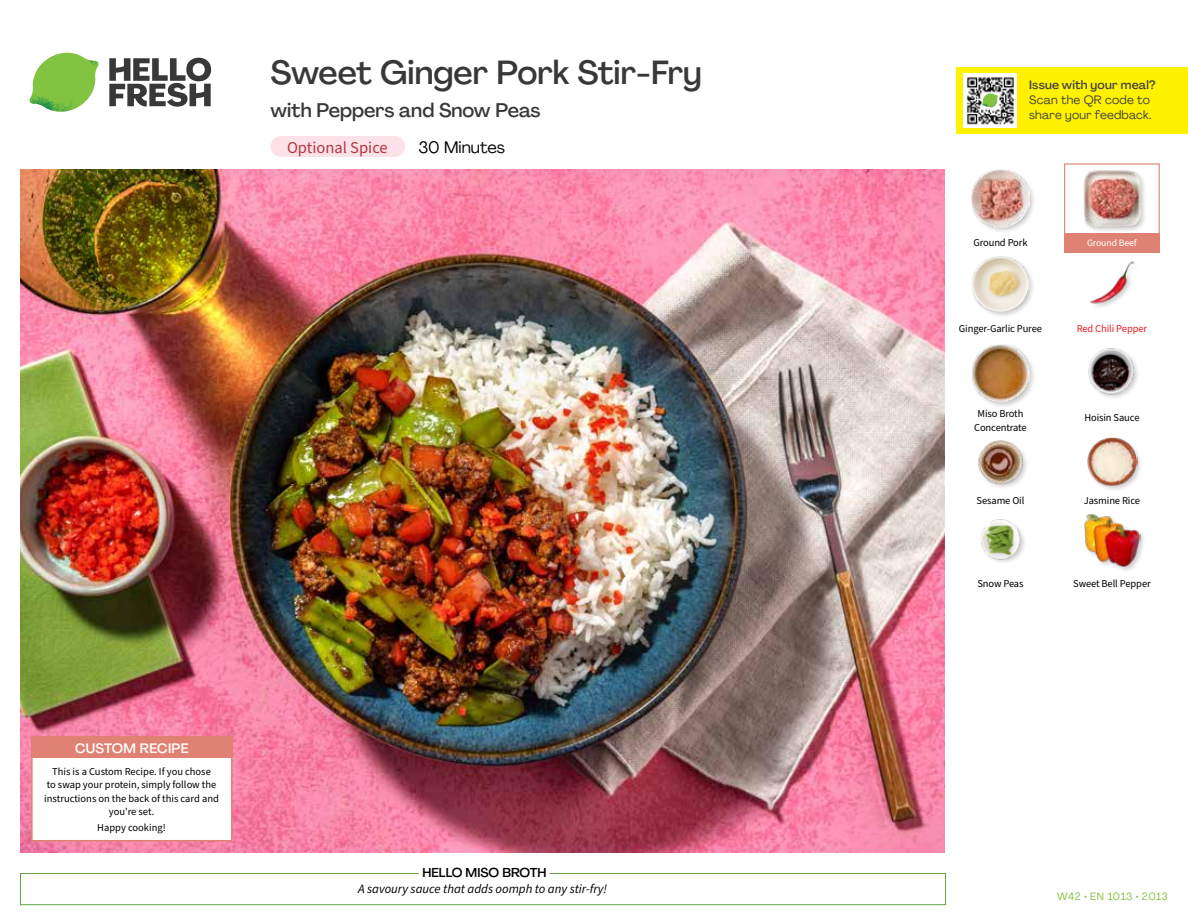
<style>
.page{position:relative;width:1188px;height:918px;background:#fff}
.page>*{position:absolute;margin:0;border:0;box-sizing:border-box;transform-origin:0 0}
.t1{font:500 33px "Agrandir";letter-spacing:-.005em;color:#383839}
.t2{font:500 19.5px "Agrandir";color:#383839}
.t3{font:16.5px "Source Sans Pro";color:#b33841}
.t4{font:16.5px "Agrandir";color:#000}
.t5{font:500 13.5px "Agrandir";letter-spacing:.02em;color:#fff}
.t6{font:italic 12.75px "Source Sans Pro";color:#000}
.t7{font:500 12.75px "Agrandir";color:#000}
.t8{font:12px/15px "Agrandir";letter-spacing:.02em;color:#414042}
.t9{font:500 12px "Agrandir";letter-spacing:.02em;color:#414042}
.t10{font:10.5px/13.5px "Source Sans Pro";letter-spacing:-.01em;color:#000;text-align:center}
.t11{font:10.5px "Agrandir";letter-spacing:.05em;color:#82c341}
.t12{font:10.5px "Source Sans Pro";letter-spacing:-.01em;color:#ed1d24}
.t13{font:9.75px "Source Sans Pro";letter-spacing:-.01em;color:#fff}
</style>
<div class="page">
<svg style="left:109px;top:57px;width:102px;height:50px"></svg>
<svg style="left:34px;top:53px;width:62px;height:40px"></svg>
<img style="left:67px;top:53px;width:32px;height:26px">
<img style="left:33px;top:75px;width:59px;height:11px">
<img style="left:29px;top:79px;width:61px;height:33px">
<img style="left:65px;top:86px;width:27px;height:25px">
<div style="left:20px;top:873px;width:926px;height:32px;border:1px solid #609f43"></div>
<div style="left:419px;top:865px;width:131px;height:15px;background:#fff"></div>
<img style="left:21px;top:170px;width:924px;height:682px">
<div style="left:271px;top:136px;width:134px;height:21px;background:#fce1e9;border-radius:10px"></div>
<div style="left:1083px;top:513px;width:63px;height:60px;background:#000;opacity:.2"></div>
<img style="left:1083px;top:513px;width:58px;height:55px">
<img style="left:981px;top:519px;width:44px;height:43px">
<div style="left:1087px;top:437px;width:56px;height:55px;background:#000;opacity:.2"></div>
<img style="left:1087px;top:437px;width:50px;height:50px">
<img style="left:978px;top:440px;width:49px;height:48px">
<img style="left:1088px;top:348px;width:50px;height:50px">
<div style="left:971px;top:343px;width:65px;height:66px;background:#000;opacity:.2"></div>
<img style="left:972px;top:344px;width:57px;height:58px">
<img style="left:1090px;top:261px;width:45px;height:46px">
<div style="left:971px;top:255px;width:64px;height:64px;background:#000;opacity:.2"></div>
<img style="left:972px;top:255px;width:57px;height:58px">
<div style="left:1082px;top:170px;width:65px;height:63px;background:#000;opacity:.2"></div>
<img style="left:1083px;top:170px;width:58px;height:57px">
<div style="left:970px;top:168px;width:66px;height:66px;background:#000;opacity:.2"></div>
<img style="left:972px;top:170px;width:57px;height:57px">
<div style="left:1064px;top:163px;width:96px;height:73px;border:1px solid #df8273"></div>
<div style="left:1064px;top:234px;width:96px;height:19px;background:#df8273"></div>
<div style="left:31px;top:737px;width:201px;height:104px;background:#fff;border:2px solid #df8273"></div>
<div style="left:31px;top:737px;width:202px;height:21px;background:#df8273"></div>
<div style="left:956px;top:67px;width:232px;height:67px;background:#fff200"></div>
<img style="left:964px;top:74px;width:52px;height:54px">
<svg style="left:982px;top:93px;width:16px;height:14px"></svg>
<h1 class="t1" style="left:271px;top:52px;width:433px">Sweet Ginger Pork Stir-Fry</h1>
<h2 class="t2" style="left:271px;top:98px;width:272px">with Peppers and Snow Peas</h2>
<h3 class="t3" style="left:287px;top:136px;width:102px">Optional Spice</h3>
<h3 class="t4" style="left:418px;top:137px;width:88px">30 Minutes</h3>
<p class="t5" style="left:75px;top:739px;width:115px">CUSTOM RECIPE</p>
<p class="t10" style="left:44px;top:765px;width:176px">This is a Custom Recipe. If you chose<br>to swap your protein, simply follow the instructions on the back of this card and you're set.</p>
<p class="t10" style="left:97px;top:821px;width:70px">Happy cooking!</p>
<p class="t7" style="left:423px;top:864px;width:125px">HELLO MISO BROTH</p>
<p class="t6" style="left:358px;top:880px;width:251px">A savoury sauce that adds oomph to any stir-fry!</p>
<p class="t9" style="left:1029px;top:77px;width:128px">Issue with your meal?</p>
<p class="t8" style="left:1029px;top:92px;width:124px">Scan the QR code to share your feedback.</p>
<p class="t10" style="left:973px;top:236px;width:56px">Ground Pork</p>
<p class="t13" style="left:1087px;top:237px;width:51px">Ground Beef</p>
<p class="t10" style="left:959px;top:322px;width:85px">Ginger-Garlic Puree</p>
<p class="t12" style="left:1077px;top:322px;width:72px">Red Chili Pepper</p>
<p class="t10" style="left:974px;top:408px;width:54px">Miso Broth<br>Concentrate</p>
<p class="t10" style="left:1084px;top:411px;width:57px">Hoisin Sauce</p>
<p class="t10" style="left:977px;top:494px;width:49px">Sesame Oil</p>
<p class="t10" style="left:1084px;top:494px;width:58px">Jasmine Rice</p>
<p class="t10" style="left:977px;top:577px;width:48px">Snow Peas</p>
<p class="t10" style="left:1073px;top:577px;width:79px">Sweet Bell Pepper</p>
<p class="t11" style="left:1057px;top:890px;width:112px">W42 • EN 1013 • 2013</p>
</div>
